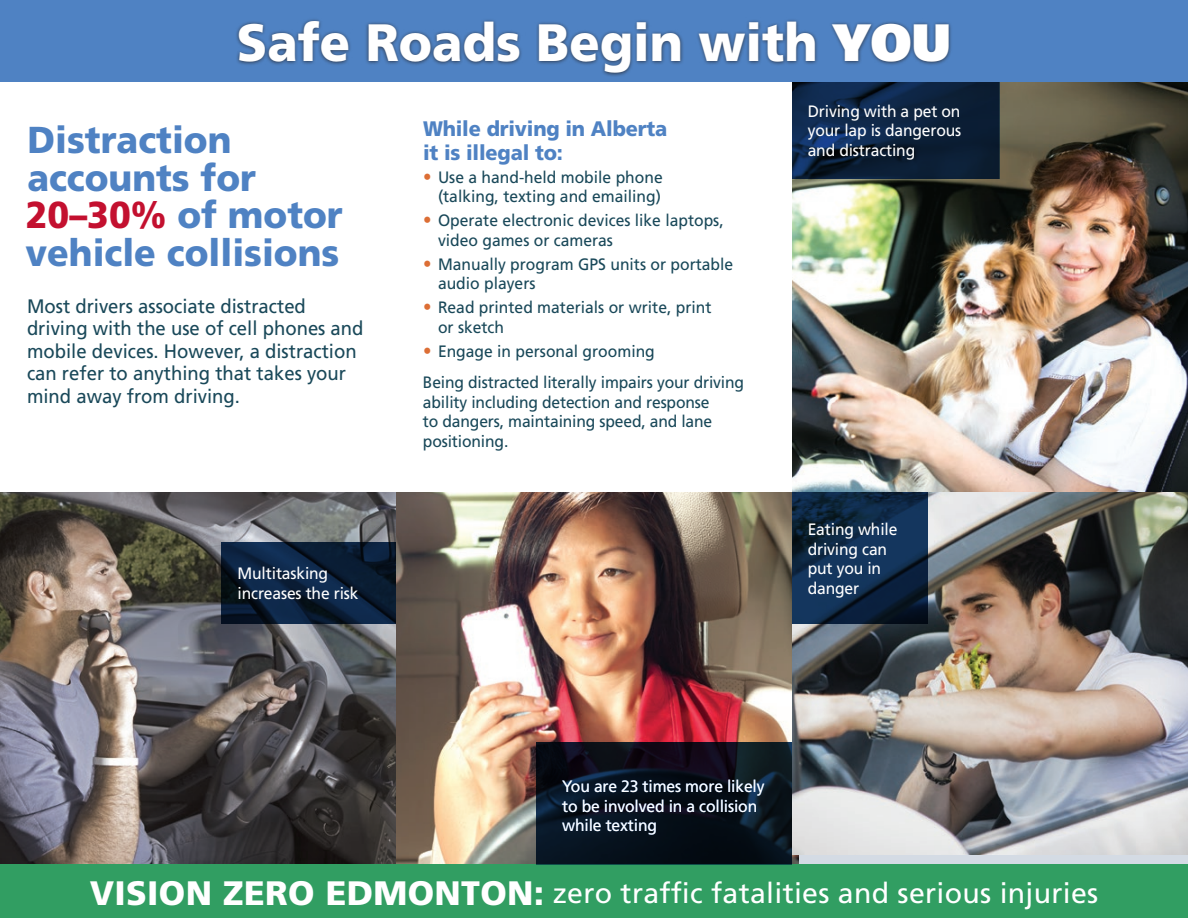
<style>
.page{position:relative;width:1188px;height:918px;background:#fff}
.page>*{position:absolute;margin:0;border:0;box-sizing:border-box;transform-origin:0 0}
.t1{font:900 52.5px "Frutiger";color:#fff;scale:.95 1}
.t2{font:900 37.5px/37.5px "Frutiger";color:#4f82c3;scale:.95 1}
.t3{font:28.5px "Frutiger";letter-spacing:.01em;color:#fff}
.t4{font:900 21px/24px "Frutiger";letter-spacing:-.01em;color:#4f82c3;scale:.95 1}
.t5{font:19.5px/22.5px "Frutiger";color:#194859;scale:.95 1}
.t6{font:16.5px/19.5px "Frutiger";color:#194859;scale:.95 1}
.t7{font:16.5px/19.5px "Frutiger";letter-spacing:-.01em;color:#fff;scale:.95 1}
.s1{font-style:inherit}
.s2{color:#c3102f}
.s3{font-size:18px;color:#dc6e35}
.s4{font-weight:900;font-size:33.9px}
</style>
<div class="page">
<img style="left:792px;top:82px;width:396px;height:460px">
<div style="left:0;top:0;width:1188px;height:82px;background:#4f82c3"></div>
<div style="left:235px;top:18px;width:717px;height:59px;background:#231f20;opacity:.75"></div>
<img style="left:799px;top:542px;width:389px;height:323px">
<img style="left:396px;top:492px;width:403px;height:373px">
<img style="left:0;top:492px;width:396px;height:373px">
<div style="left:0;top:865px;width:1188px;height:53px;background:#319e62"></div>
<svg style="left:221px;top:542px;width:175px;height:81px"></svg>
<svg style="left:536px;top:742px;width:256px;height:123px;fill:#080f1a"></svg>
<svg style="left:792px;top:492px;width:136px;height:131px"></svg>
<svg style="left:792px;top:82px;width:207px;height:96px"></svg>
<h1 class="t1" style="left:237px;top:11px;width:753px">Safe Roads Begin with <span class="s1">YOU</span></h1>
<h2 class="t2" style="left:25px;top:121px;width:336px">Distraction accounts for<br><span class="s2">20–30%</span> of motor vehicle collisions</h2>
<p class="t4" style="left:423px;top:116px;width:259px">While driving in Alberta it is illegal to:</p>
<p class="t6" style="left:423px;top:167px;width:254px;text-align:right"><span class="s3">•</span> Use a hand-held mobile phone (talking, texting and emailing)</p>
<p class="t6" style="left:438px;top:210px;width:302px;text-indent:-15px"><span class="s3">•</span> Operate electronic devices like laptops, video games or cameras</p>
<p class="t6" style="left:438px;top:254px;width:312px;text-indent:-15px"><span class="s3">•</span> Manually program GPS units or portable audio players</p>
<p class="t6" style="left:438px;top:297px;width:289px;text-indent:-15px"><span class="s3">•</span> Read printed materials or write, print or sketch</p>
<p class="t6" style="left:423px;top:335px;width:340px;line-height:31.5px"><span class="s3">•</span> Engage in personal grooming<br>Being distracted literally impairs your driving</p>
<p class="t6" style="left:423px;top:392px;width:306px">ability including detection and response to dangers, maintaining speed, and lane positioning.</p>
<p class="t5" style="left:27px;top:295px;width:356px">Most drivers associate distracted driving with the use of cell phones and mobile devices. However, a distraction can refer to anything that takes your mind away from driving.</p>
<p class="t7" style="left:238px;top:564px;width:129px">Multitasking increases the risk</p>
<p class="t7" style="left:808px;top:101px;width:163px;text-align:justify">Driving with a pet on your lap is dangerous and distracting</p>
<p class="t7" style="left:808px;top:519px;width:96px">Eating while driving can put you in danger</p>
<p class="t7" style="left:562px;top:777px;width:215px">You are 23 times more likely to be involved in a collision while texting</p>
<h3 class="t3" style="left:90px;top:877px;width:1010px"><span class="s4">VISION ZERO EDMONTON:</span> zero traffic fatalities and serious injuries</h3>
</div>
